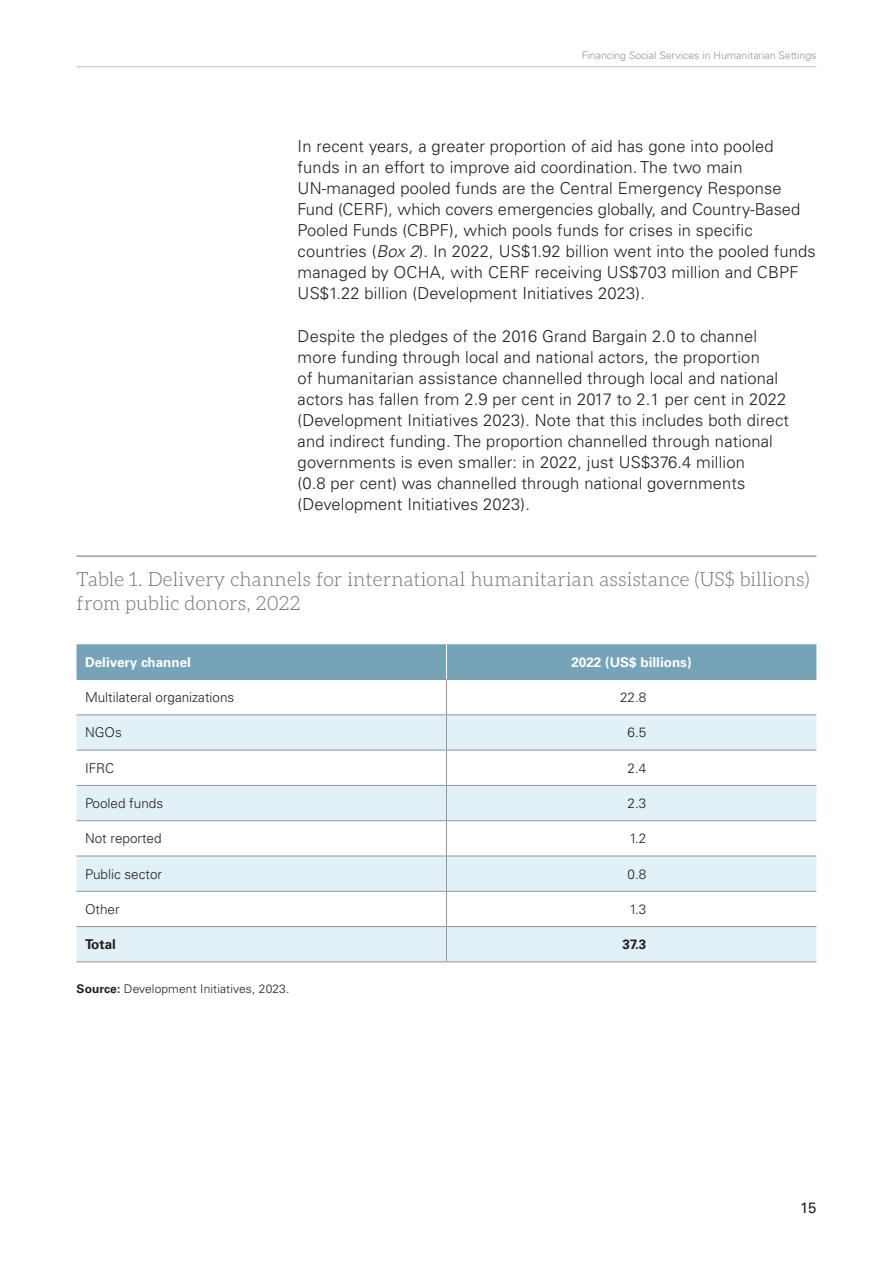
<style>
.page{position:relative;width:893px;height:1263px;background:#fff}
.page>*{position:absolute;margin:0;border:0;box-sizing:border-box;transform-origin:0 0}
.t1{font:300 19.5px/24px "Aleo";letter-spacing:.01em;color:#6c6d70}
.t2{font:300 16.5px/21px "Univers LT Std";letter-spacing:.01em;color:#231f20}
.t3{font:15px "Univers LT Std";color:#231f20}
.t4{font:300 13.5px "Univers LT Std";color:#231f20}
.t5{font:700 13.5px "Univers LT Std";color:#fff}
.t6{font:700 13.5px "Univers LT Std";color:#231f20}
.t7{font:300 12px "Univers LT Std";letter-spacing:.01em;color:#231f20}
.t8{font:300 10.5px "Univers LT Std";color:#939598}
.s1{font-style:italic}
.s2{font-weight:700}
</style>
<div class="page">
<hr style="left:77px;top:556px;width:739px;height:1px;background:#6c6d70">
<div style="left:77px;top:644px;width:739px;height:35px;background:#76a3b8"></div>
<div style="left:77px;top:715px;width:739px;height:35px;background:#e2f1f7"></div>
<svg style="left:77px;top:786px;width:739px;height:175px;fill:#e2f1f7"></svg>
<hr style="left:77px;top:679px;width:369px;height:1px;background:#939598">
<hr style="left:446px;top:679px;width:370px;height:1px;background:#939598">
<hr style="left:446px;top:680px;width:1px;height:34px;background:#939598">
<hr style="left:77px;top:714px;width:369px;height:1px;background:#939598">
<hr style="left:446px;top:714px;width:370px;height:1px;background:#939598">
<hr style="left:446px;top:715px;width:1px;height:35px;background:#939598">
<hr style="left:77px;top:750px;width:369px;height:1px;background:#939598">
<hr style="left:446px;top:750px;width:370px;height:1px;background:#939598">
<hr style="left:446px;top:750px;width:1px;height:35px;background:#939598">
<hr style="left:77px;top:785px;width:369px;height:1px;background:#939598">
<hr style="left:446px;top:785px;width:370px;height:1px;background:#939598">
<hr style="left:446px;top:786px;width:1px;height:34px;background:#939598">
<hr style="left:77px;top:820px;width:369px;height:1px;background:#939598">
<hr style="left:446px;top:820px;width:370px;height:1px;background:#939598">
<hr style="left:446px;top:821px;width:1px;height:35px;background:#939598">
<hr style="left:77px;top:856px;width:369px;height:1px;background:#939598">
<hr style="left:446px;top:856px;width:370px;height:1px;background:#939598">
<hr style="left:446px;top:856px;width:1px;height:35px;background:#939598">
<hr style="left:77px;top:891px;width:369px;height:1px;background:#939598">
<hr style="left:446px;top:891px;width:370px;height:1px;background:#939598">
<hr style="left:446px;top:892px;width:1px;height:34px;background:#939598">
<hr style="left:77px;top:926px;width:369px;height:1px;background:#939598">
<hr style="left:446px;top:926px;width:370px;height:1px;background:#939598">
<hr style="left:446px;top:927px;width:1px;height:34px;background:#939598">
<hr style="left:77px;top:961px;width:369px;height:1px;background:#939598">
<hr style="left:446px;top:961px;width:370px;height:1px;background:#939598">
<hr style="left:446px;top:644px;width:1px;height:35px;background:#fff">
<hr style="left:77px;top:66px;width:739px;height:1px;background:#bcbdc0">
<p class="t8" style="left:582px;top:49px;width:236px">Financing Social Services in Humanitarian Settings</p>
<p class="t2" style="left:298px;top:136px;width:519px">In recent years, a greater proportion of aid has gone into pooled funds in an effort to improve aid coordination. The two main UN-managed pooled funds are the Central Emergency Response Fund (CERF), which covers emergencies globally, and Country-Based Pooled Funds (CBPF), which pools funds for crises in specific countries (<span class="s1">Box 2</span>). In 2022, US$1.92 billion went into the pooled funds managed by OCHA, with CERF receiving US$703 million and CBPF US$1.22 billion (Development Initiatives 2023).</p>
<p class="t2" style="left:298px;top:325px;width:493px">Despite the pledges of the 2016 Grand Bargain 2.0 to channel more funding through local and national actors, the proportion<br>of humanitarian assistance channelled through local and national actors has fallen from 2.9 per cent in 2017 to 2.1 per cent in 2022 (Development Initiatives 2023). Note that this includes both direct and indirect funding. The proportion channelled through national governments is even smaller: in 2022, just US$376.4 million<br>(0.8 per cent) was channelled through national governments (Development Initiatives 2023).</p>
<p class="t1" style="left:77px;top:567px;width:735px">Table 1. Delivery channels for international humanitarian assistance (US$ billions) from public donors, 2022</p>
<p class="t5" style="left:85px;top:654px;width:108px">Delivery channel</p>
<p class="t5" style="left:571px;top:654px;width:122px">2022 (US$ billions)</p>
<p class="t4" style="left:85px;top:689px;width:151px">Multilateral organizations</p>
<p class="t4" style="left:620px;top:689px;width:28px">22.8</p>
<p class="t4" style="left:85px;top:724px;width:38px">NGOs</p>
<p class="t4" style="left:628px;top:724px;width:20px">6.5</p>
<p class="t4" style="left:85px;top:760px;width:30px">IFRC</p>
<p class="t4" style="left:628px;top:760px;width:20px">2.4</p>
<p class="t4" style="left:85px;top:795px;width:80px">Pooled funds</p>
<p class="t4" style="left:628px;top:795px;width:20px">2.3</p>
<p class="t4" style="left:85px;top:830px;width:78px">Not reported</p>
<p class="t4" style="left:629px;top:830px;width:18px">1.2</p>
<p class="t4" style="left:85px;top:865px;width:78px">Public sector</p>
<p class="t4" style="left:628px;top:865px;width:20px">0.8</p>
<p class="t4" style="left:85px;top:901px;width:36px">Other</p>
<p class="t4" style="left:629px;top:901px;width:18px">1.3</p>
<p class="t6" style="left:85px;top:936px;width:32px">Total</p>
<p class="t6" style="left:622px;top:936px;width:25px">37.3</p>
<p class="t7" style="left:77px;top:981px;width:214px"><span class="s2">Source:</span> Development Initiatives, 2023.</p>
<p class="t3" style="left:800px;top:1198px;width:18px">15</p>
</div>
